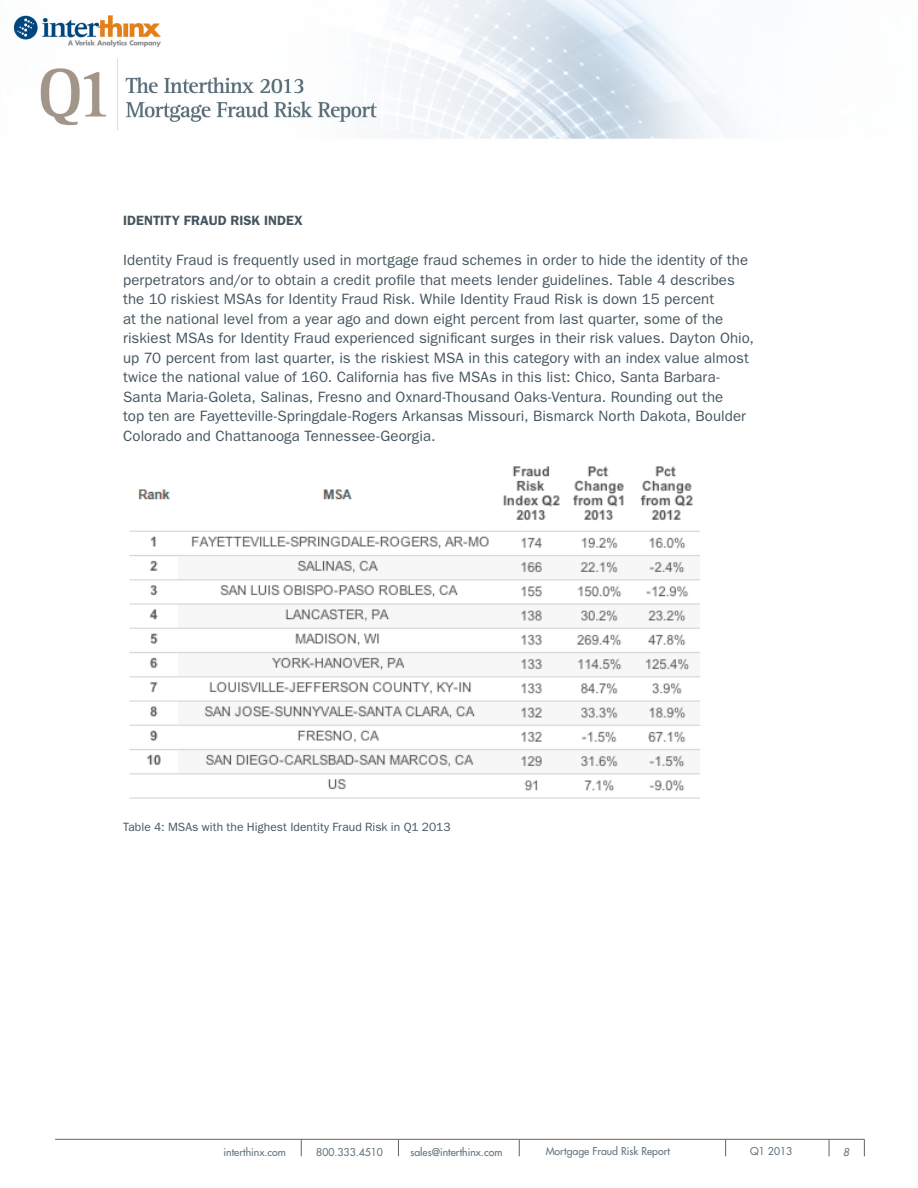
<style>
.page{position:relative;width:918px;height:1188px;background:#fff}
.page>*{position:absolute;margin:0;border:0;box-sizing:border-box;transform-origin:0 0}
.t1{font:15px/19.5px "ITC Franklin Gothic Std";letter-spacing:.005em;color:#45555f}
.t2{font:600 13.5px "ITC Franklin Gothic Std";letter-spacing:.005em;color:#45555f}
.t3{font:12px "ITC Franklin Gothic Std";letter-spacing:.005em;color:#45555f}
.t4{font:500 10.5px "Futura Std";color:#64747e}
.t5{font:italic 500 10.5px "Futura Std";color:#64747e}
</style>
<div class="page">
<svg style="left:519px;top:1140px;width:1px;height:16px"></svg>
<svg style="left:829px;top:1140px;width:1px;height:16px"></svg>
<svg style="left:725px;top:1140px;width:1px;height:16px"></svg>
<svg style="left:864px;top:1140px;width:1px;height:16px"></svg>
<hr style="left:55px;top:1139px;width:810px;height:1px;background:#636366">
<svg style="left:301px;top:1139px;width:1px;height:17px"></svg>
<svg style="left:398px;top:1139px;width:1px;height:17px"></svg>
<img style="left:13px;top:0;width:731px;height:139px">
<img style="left:129px;top:467px;width:571px;height:332px">
<p class="t2" style="left:123px;top:213px;width:181px">IDENTITY FRAUD RISK INDEX</p>
<p class="t1" style="left:123px;top:250px;width:632px">Identity Fraud is frequently used in mortgage fraud schemes in order to hide the identity of the perpetrators and/or to obtain a credit profile that meets lender guidelines. Table 4 describes the 10 riskiest MSAs for Identity Fraud Risk. While Identity Fraud Risk is down 15 percent<br>at the national level from a year ago and down eight percent from last quarter, some of the riskiest MSAs for Identity Fraud experienced significant surges in their risk values. Dayton Ohio, up 70 percent from last quarter, is the riskiest MSA in this category with an index value almost twice the national value of 160. California has five MSAs in this list: Chico, Santa Barbara-Santa Maria-Goleta, Salinas, Fresno and Oxnard-Thousand Oaks-Ventura. Rounding out the<br>top ten are Fayetteville-Springdale-Rogers Arkansas Missouri, Bismarck North Dakota, Boulder Colorado and Chattanooga Tennessee-Georgia.</p>
<p class="t3" style="left:123px;top:820px;width:329px">Table 4: MSAs with the Highest Identity Fraud Risk in Q1 2013</p>
<p class="t4" style="left:224px;top:1146px;width:64px">interthinx.com</p>
<p class="t4" style="left:316px;top:1146px;width:68px">800.333.4510</p>
<p class="t4" style="left:410px;top:1146px;width:94px">sales@interthinx.com</p>
<p class="t4" style="left:546px;top:1145px;width:126px">Mortgage Fraud Risk Report</p>
<p class="t4" style="left:750px;top:1145px;width:44px">Q1 2013</p>
<p class="t5" style="left:843px;top:1145px;width:8px">8</p>
</div>
